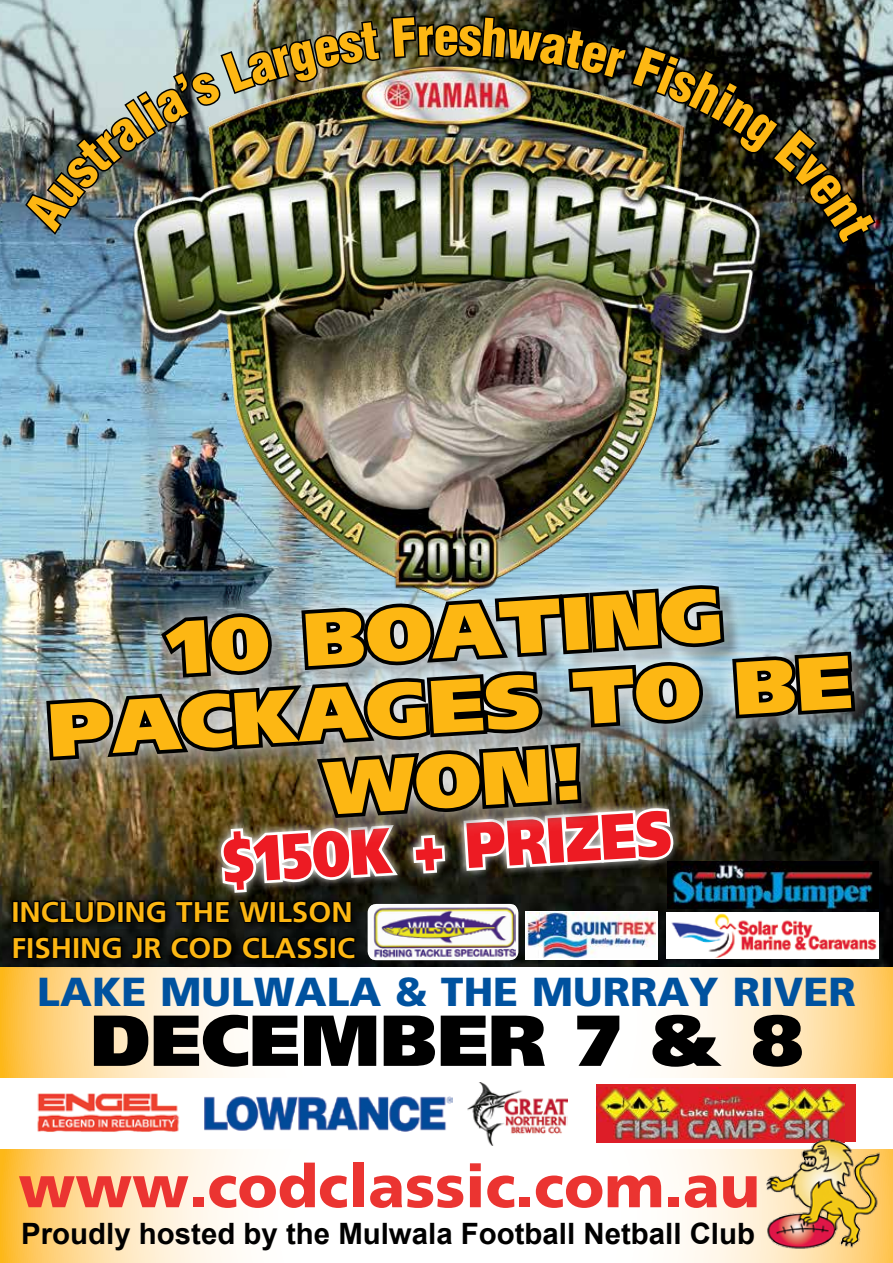
<style>
.page{position:relative;width:893px;height:1263px;background:#fff}
.page>*{position:absolute;margin:0;border:0;box-sizing:border-box;transform-origin:0 0}
.t1{font:900 75px/74.7px "Frutiger";color:#fdb713;text-align:center;scale:1.08 1}
.t2{font:900 72px "Frutiger";color:#000}
.t3{font:900 64.2px "Frutiger";color:#ed1b23;scale:.8 1}
.t4{font:900 59.55px "Frutiger";color:#eb3431}
.t5{font:900 condensed 51px "Helvetica";color:#fdb713}
.t6{font:900 40.5px "Frutiger";color:#00529f}
.t7{font:700 29.4px "Arial";color:#000}
.t8{font:700 28.5px/36px "Frutiger";color:#fdb713;scale:1.04 1}
</style>
<div class="page">
<img style="left:0;top:0;width:893px;height:967px">
<svg style="left:0;top:968px;width:893px;height:109px"></svg>
<svg style="left:0;top:1149px;width:753px;height:114px"></svg>
<img style="left:37px;top:1093px;width:143px;height:39px">
<img style="left:468px;top:1082px;width:100px;height:63px">
<div style="left:596px;top:1084px;width:260px;height:58px;background:#dc2226"></div>
<img style="left:596px;top:1087px;width:249px;height:53px">
<div style="left:7px;top:895px;width:360px;height:75px;background:#000;opacity:.93"></div>
<img style="left:9px;top:543px;width:884px;height:326px">
<img style="left:11px;top:583px;width:848px;height:379px">
<svg style="left:525px;top:911px;width:133px;height:48px"></svg>
<img style="left:528px;top:913px;width:128px;height:44px">
<img style="left:667px;top:912px;width:211px;height:47px">
<img style="left:204px;top:1096px;width:248px;height:35px">
<img style="left:753px;top:1125px;width:140px;height:138px">
<img style="left:116px;top:42px;width:661px;height:589px">
<img style="left:667px;top:861px;width:211px;height:47px">
<img style="left:23px;top:19px;width:359px;height:218px">
<img style="left:390px;top:14px;width:488px;height:232px">
<h3 class="t5" style="left:434px;top:4px;width:27px">e</h3>
<h1 class="t1" style="left:40px;top:621px;width:748px;rotate:-4deg">10 BOATING<br>PACKAGES TO BE<br>WON!</h1>
<h3 class="t3" style="left:220px;top:819px;width:564px;rotate:-3deg">$150K + PRIZES</h3>
<p class="t8" style="left:11px;top:893px;width:332px">INCLUDING THE WILSON<br>FISHING JR COD CLASSIC</p>
<h3 class="t6" style="left:37px;top:967px;width:820px">LAKE MULWALA &amp; THE MURRAY RIVER</h3>
<h2 class="t2" style="left:90px;top:997px;width:714px">DECEMBER 7 &amp; 8</h2>
<h3 class="t4" style="left:18px;top:1150px;width:743px">www.codclassic.com.au</h3>
<p class="t7" style="left:21px;top:1214px;width:735px">Proudly hosted by the Mulwala Football Netball Club</p>
</div>
